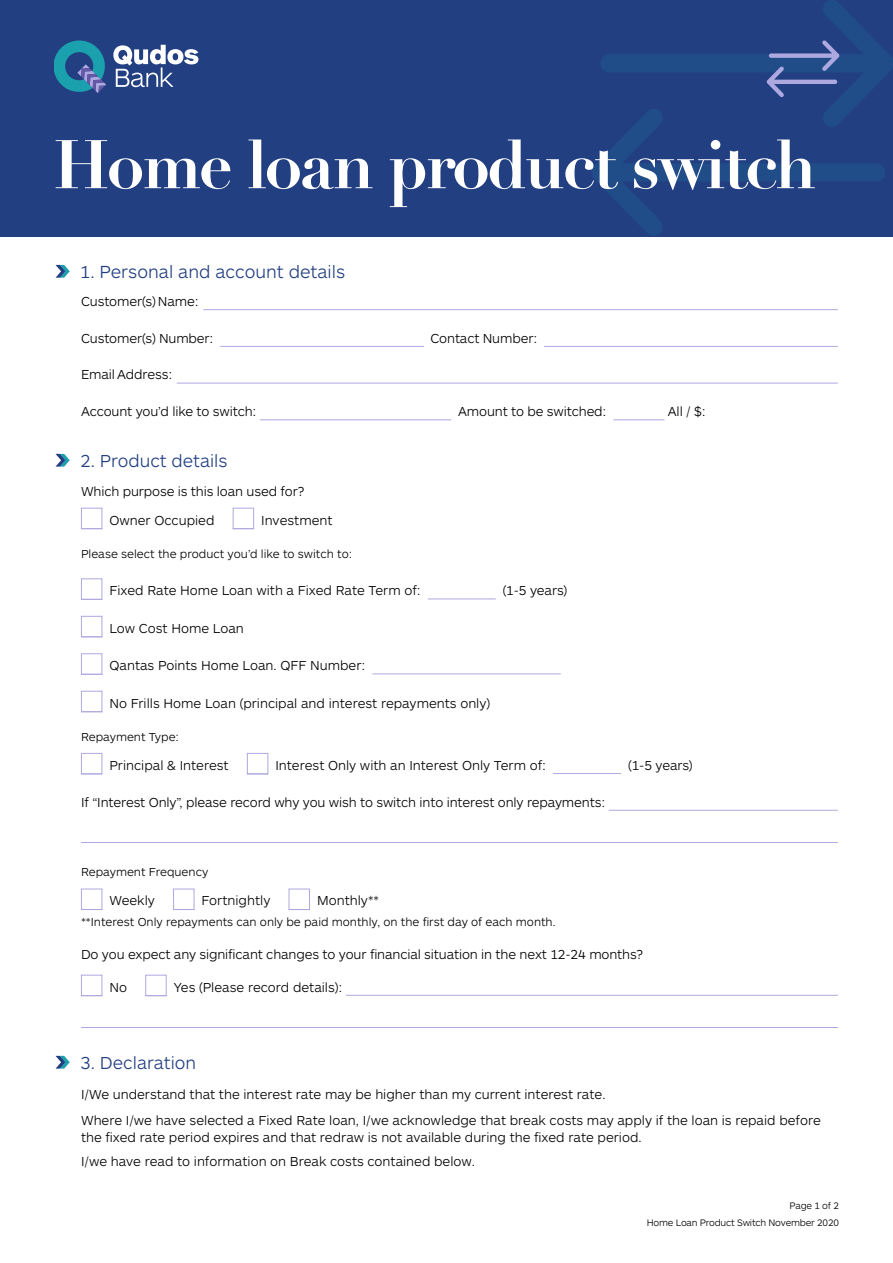
<style>
.page{position:relative;width:893px;height:1263px;background:#fff}
.page>*{position:absolute;margin:0;border:0;box-sizing:border-box;transform-origin:0 0}
.t1{font:700 67.5px "Didot LH";letter-spacing:-.04em;color:#fff}
.t2{font:300 18.15px "ARS Maquette";color:#223f82}
.t3{font:300 18px "ARS Maquette";color:#223f82}
.t4{font:300 13.5px/29px "ARS Maquette";color:#000}
.t5{font:300 12px "ARS Maquette";color:#000}
.t6{font:300 9.75px/17px "ARS Maquette";letter-spacing:-.02em;color:#000;text-align:right}
.s1{font-size:18px}
</style>
<div class="page">
<div style="left:0;top:0;width:893px;height:236px;background:#223f82"></div>
<svg style="left:54px;top:40px;width:144px;height:53px"></svg>
<svg style="left:56px;top:265px;width:14px;height:13px"></svg>
<hr style="left:203px;top:309px;width:635px;height:1px;background:#ada9e0">
<hr style="left:220px;top:346px;width:204px;height:1px;background:#ada9e0">
<hr style="left:544px;top:346px;width:294px;height:1px;background:#ada9e0">
<hr style="left:177px;top:383px;width:661px;height:1px;background:#ada9e0">
<hr style="left:260px;top:419px;width:191px;height:1px;background:#ada9e0">
<hr style="left:613px;top:419px;width:51px;height:1px;background:#ada9e0">
<svg style="left:56px;top:454px;width:14px;height:13px"></svg>
<div style="left:81px;top:508px;width:21px;height:21px;border:1px solid #ada9e0"></div>
<svg style="left:81px;top:528px;width:21px;height:1px"></svg>
<div style="left:233px;top:508px;width:21px;height:21px;border:1px solid #ada9e0"></div>
<svg style="left:233px;top:528px;width:21px;height:1px"></svg>
<div style="left:81px;top:578px;width:21px;height:22px;border:1px solid #ada9e0"></div>
<svg style="left:81px;top:599px;width:21px;height:1px"></svg>
<hr style="left:428px;top:599px;width:68px;height:1px;background:#ada9e0">
<div style="left:81px;top:616px;width:21px;height:21px;border:1px solid #ada9e0"></div>
<svg style="left:81px;top:636px;width:21px;height:1px"></svg>
<div style="left:81px;top:653px;width:21px;height:22px;border:1px solid #ada9e0"></div>
<svg style="left:81px;top:674px;width:21px;height:1px"></svg>
<hr style="left:372px;top:673px;width:189px;height:1px;background:#ada9e0">
<div style="left:81px;top:691px;width:21px;height:21px;border:1px solid #ada9e0"></div>
<svg style="left:81px;top:711px;width:21px;height:1px"></svg>
<div style="left:81px;top:753px;width:21px;height:21px;border:1px solid #ada9e0"></div>
<svg style="left:81px;top:773px;width:21px;height:1px"></svg>
<div style="left:247px;top:753px;width:21px;height:21px;border:1px solid #ada9e0"></div>
<svg style="left:247px;top:773px;width:21px;height:1px"></svg>
<hr style="left:553px;top:773px;width:68px;height:1px;background:#ada9e0">
<hr style="left:609px;top:810px;width:229px;height:1px;background:#ada9e0">
<hr style="left:81px;top:842px;width:757px;height:1px;background:#ada9e0">
<div style="left:81px;top:889px;width:21px;height:21px;border:1px solid #ada9e0"></div>
<svg style="left:81px;top:909px;width:21px;height:1px"></svg>
<div style="left:173px;top:889px;width:21px;height:21px;border:1px solid #ada9e0"></div>
<svg style="left:173px;top:909px;width:21px;height:1px"></svg>
<div style="left:289px;top:889px;width:21px;height:21px;border:1px solid #ada9e0"></div>
<svg style="left:289px;top:909px;width:21px;height:1px"></svg>
<div style="left:81px;top:975px;width:21px;height:21px;border:1px solid #ada9e0"></div>
<svg style="left:81px;top:995px;width:21px;height:1px"></svg>
<div style="left:145px;top:975px;width:22px;height:21px;border:1px solid #ada9e0"></div>
<svg style="left:145px;top:995px;width:22px;height:1px"></svg>
<hr style="left:346px;top:995px;width:492px;height:1px;background:#ada9e0">
<hr style="left:81px;top:1027px;width:757px;height:1px;background:#ada9e0">
<svg style="left:56px;top:1056px;width:14px;height:12px"></svg>
<svg style="left:592px;top:0;width:301px;height:236px"></svg>
<h1 class="t1" style="left:53px;top:123px;width:765px">Home loan product switch</h1>
<h2 class="t2" style="left:80px;top:260px;width:266px"><span class="s1">1.</span> Personal and account details</h2>
<p class="t4" style="left:81px;top:286px;width:119px">Customer(s) Name:</p>
<p class="t4" style="left:81px;top:323px;width:134px">Customer(s) Number:</p>
<p class="t4" style="left:431px;top:323px;width:108px">Contact Number:</p>
<p class="t4" style="left:81px;top:360px;width:93px">Email Address:</p>
<p class="t4" style="left:81px;top:396px;width:177px">Account you’d like to switch:</p>
<p class="t4" style="left:458px;top:396px;width:150px">Amount to be switched:</p>
<p class="t4" style="left:668px;top:396px;width:39px">All / $:</p>
<h3 class="t3" style="left:81px;top:449px;width:148px">2. Product details</h3>
<p class="t4" style="left:109px;top:476px;width:196px;text-indent:-28px">Which purpose is this loan used for?<br>Owner Occupied</p>
<p class="t4" style="left:261px;top:505px;width:73px">Investment</p>
<p class="t5" style="left:81px;top:546px;width:273px">Please select the product you’d like to switch to:</p>
<p class="t4" style="left:109px;top:575px;width:313px">Fixed Rate Home Loan with a Fixed Rate Term of:</p>
<p class="t4" style="left:503px;top:575px;width:66px">(1-5 years)</p>
<p class="t4" style="left:109px;top:613px;width:136px">Low Cost Home Loan</p>
<p class="t4" style="left:109px;top:650px;width:258px">Qantas Points Home Loan. QFF Number:</p>
<p class="t4" style="left:109px;top:688px;width:382px">No Frills Home Loan (principal and interest repayments only)</p>
<p class="t5" style="left:81px;top:729px;width:100px">Repayment Type:</p>
<p class="t4" style="left:109px;top:750px;width:121px">Principal &amp; Interest</p>
<p class="t4" style="left:275px;top:750px;width:272px">Interest Only with an Interest Only Term of:</p>
<p class="t4" style="left:628px;top:750px;width:66px">(1-5 years)</p>
<p class="t4" style="left:81px;top:787px;width:526px">If “Interest Only”, please record why you wish to switch into interest only repayments:</p>
<p class="t5" style="left:81px;top:864px;width:129px">Repayment Frequency</p>
<p class="t4" style="left:109px;top:886px;width:47px">Weekly</p>
<p class="t4" style="left:202px;top:886px;width:70px">Fortnightly</p>
<p class="t4" style="left:317px;top:886px;width:63px">Monthly**</p>
<p class="t5" style="left:81px;top:914px;width:476px">**Interest Only repayments can only be paid monthly, on the first day of each month.</p>
<p class="t4" style="left:81px;top:939px;width:564px">Do you expect any significant changes to your financial situation in the next 12-24 months?</p>
<p class="t4" style="left:109px;top:972px;width:19px">No</p>
<p class="t4" style="left:174px;top:972px;width:170px">Yes (Please record details):</p>
<h3 class="t3" style="left:81px;top:1051px;width:117px">3. Declaration</h3>
<p class="t4" style="left:81px;top:1080px;width:741px;line-height:26.2px">I/We understand that the interest rate may be higher than my current interest rate.<br>Where I/we have selected a Fixed Rate loan, I/we acknowledge that break costs may apply if the loan is repaid before</p>
<p class="t4" style="left:81px;top:1124px;width:562px;line-height:24.8px">the fixed rate period expires and that redraw is not available during the fixed rate period.<br>I/we have read to information on Break costs contained below.</p>
<p class="t6" style="left:647px;top:1196px;width:194px">Page 1 of 2<br>Home Loan Product Switch November 2020</p>
</div>
